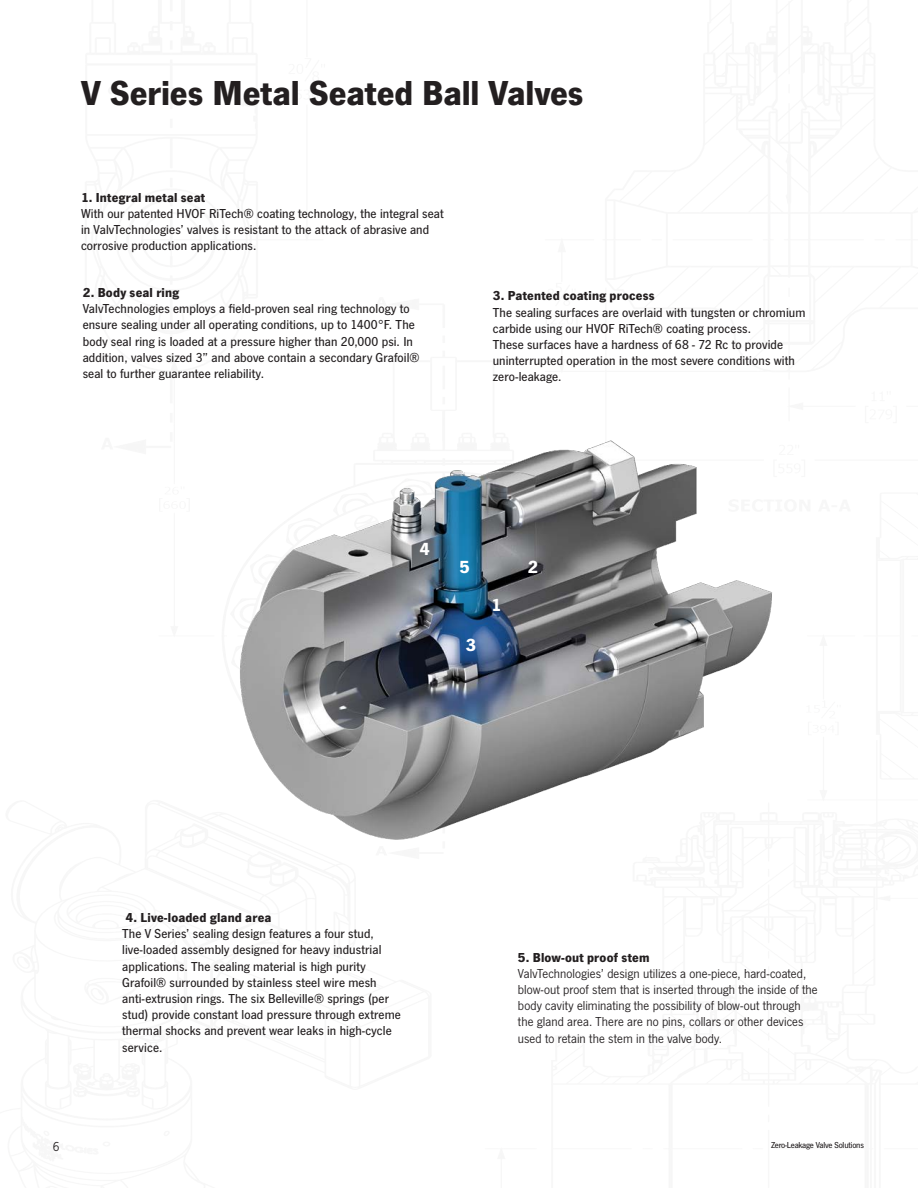
<style>
.page{position:relative;width:918px;height:1188px;background:#fff}
.page>*{position:absolute;margin:0;border:0;box-sizing:border-box;transform-origin:0 0}
.t1{font:700 36px "News Got";letter-spacing:-.005em;color:#231f20}
.t2{font:700 18.15px "News Got";color:#fff}
.t3{font:500 13.5px/16.2px "News Got";letter-spacing:.01em;color:#231f20}
.t4{font:13.5px/16.2px "News Got";letter-spacing:.005em;color:#231f20}
.t5{font:700 13.5px "News Got";letter-spacing:.01em;color:#231f20}
.t6{font:500 9px "News Got";letter-spacing:-.02em;color:#231f20}
</style>
<div class="page">
<img style="left:239px;top:440px;width:533px;height:400px">
<p class="t1" style="left:81px;top:72px;width:504px">V Series Metal Seated Ball Valves</p>
<p class="t5" style="left:81px;top:189px;width:126px">1. Integral metal seat</p>
<p class="t3" style="left:81px;top:206px;width:364px">With our patented HVOF RiTech® coating technology, the integral seat in ValvTechnologies’ valves is resistant to the attack of abrasive and corrosive production applications.</p>
<p class="t5" style="left:83px;top:285px;width:98px">2. Body seal ring</p>
<p class="t3" style="left:83px;top:301px;width:338px">ValvTechnologies employs a field-proven seal ring technology to ensure sealing under all operating conditions, up to 1400°F. The body seal ring is loaded at a pressure higher than 20,000 psi. In addition, valves sized 3” and above contain a secondary Grafoil® seal to further guarantee reliability.</p>
<p class="t5" style="left:493px;top:288px;width:163px">3. Patented coating process</p>
<p class="t3" style="left:493px;top:304px;width:314px">The sealing surfaces are overlaid with tungsten or chromium carbide using our HVOF RiTech® coating process.<br>These surfaces have a hardness of 68 - 72 Rc to provide uninterrupted operation in the most severe conditions with zero-leakage.</p>
<p class="t2" style="left:420px;top:538px;width:12px">4</p>
<p class="t2" style="left:460px;top:556px;width:12px">5</p>
<p class="t2" style="left:466px;top:634px;width:12px">3</p>
<p class="t2" style="left:491px;top:595px;width:12px">1</p>
<p class="t2" style="left:528px;top:556px;width:12px">2</p>
<p class="t5" style="left:126px;top:910px;width:147px">4. Live-loaded gland area</p>
<p class="t3" style="left:122px;top:926px;width:280px">The V Series’ sealing design features a four stud, live-loaded assembly designed for heavy industrial applications. The sealing material is high purity Grafoil® surrounded by stainless steel wire mesh anti-extrusion rings. The six Belleville® springs (per stud) provide constant load pressure through extreme thermal shocks and prevent wear leaks in high-cycle service.</p>
<p class="t5" style="left:518px;top:949px;width:133px">5. Blow-out proof stem</p>
<p class="t4" style="left:518px;top:966px;width:301px">ValvTechnologies’ design utilizes a one-piece, hard-coated, blow-out proof stem that is inserted through the inside of the body cavity eliminating the possibility of blow-out through the gland area. There are no pins, collars or other devices used to retain the stem in the valve body.</p>
<p class="t4" style="left:53px;top:1138px;width:8px">6</p>
<p class="t6" style="left:771px;top:1140px;width:94px">Zero-Leakage Valve Solutions</p>
</div>
